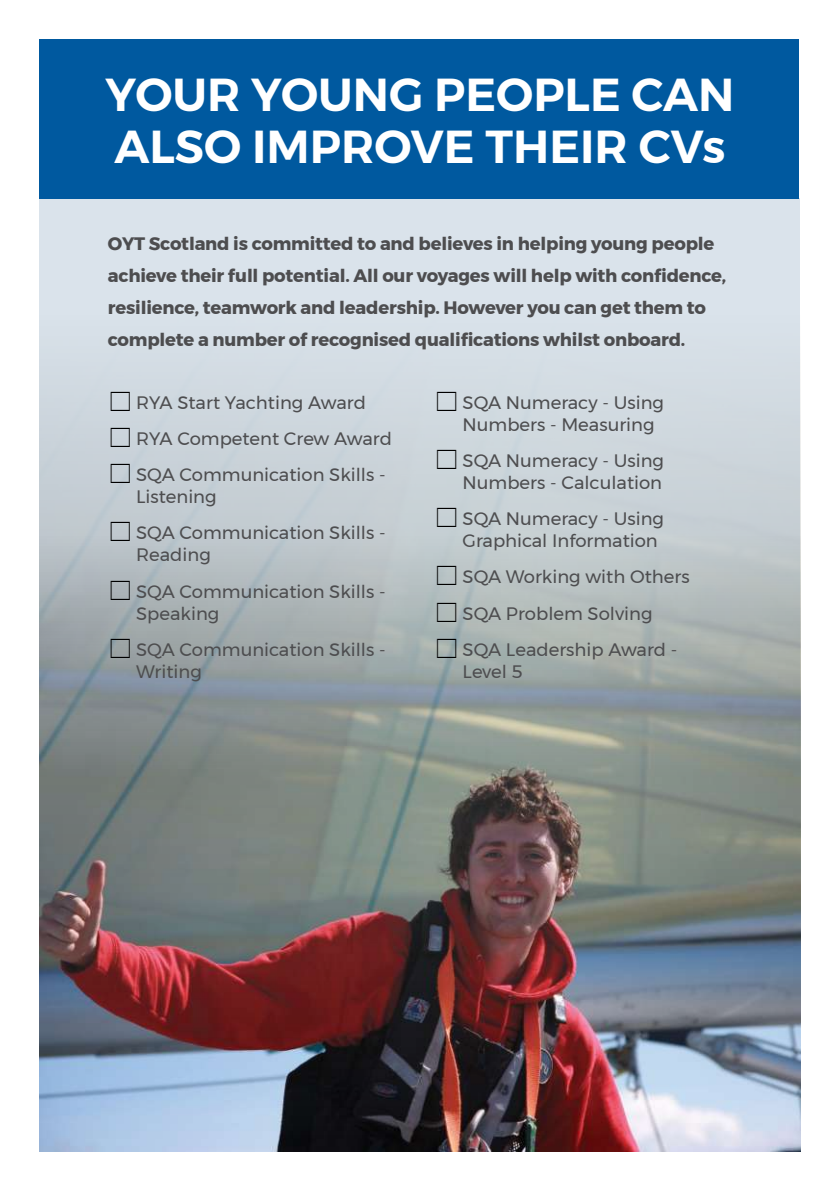
<style>
.page{position:relative;width:840px;height:1191px;background:#fff}
.page>*{position:absolute;margin:0;border:0;box-sizing:border-box;transform-origin:0 0}
.t1{font:600 46px/52px "Montserrat";color:#fff}
.t2{font:18px/36.2px "Montserrat";color:#4d4d4f}
.t3{font:700 18px/32px "Montserrat";letter-spacing:-.01em;color:#4d4d4f}
</style>
<div class="page">
<div style="left:40px;top:198px;width:759px;height:953px;background:#dae3eb"></div>
<div style="left:40px;top:40px;width:758px;height:159px;background:#00599f"></div>
<img style="left:40px;top:375px;width:759px;height:776px">
<svg style="left:111px;top:391px;width:19px;height:20px"></svg>
<svg style="left:111px;top:427px;width:19px;height:20px"></svg>
<svg style="left:111px;top:464px;width:19px;height:19px"></svg>
<svg style="left:111px;top:522px;width:19px;height:19px"></svg>
<svg style="left:111px;top:580px;width:19px;height:19px"></svg>
<svg style="left:111px;top:638px;width:19px;height:19px"></svg>
<svg style="left:437px;top:391px;width:19px;height:20px"></svg>
<svg style="left:437px;top:449px;width:19px;height:20px"></svg>
<svg style="left:437px;top:508px;width:19px;height:19px"></svg>
<svg style="left:437px;top:566px;width:19px;height:19px"></svg>
<svg style="left:437px;top:602px;width:19px;height:19px"></svg>
<svg style="left:437px;top:638px;width:19px;height:19px"></svg>
<h1 class="t1" style="left:105px;top:69px;width:630px">YOUR YOUNG PEOPLE CAN<br>ALSO IMPROVE THEIR CVs</h1>
<p class="t3" style="left:108px;top:228px;width:619px">OYT Scotland is committed to and believes in helping young people achieve their full potential. All our voyages will help with confidence, resilience, teamwork and leadership. However you can get them to complete a number of recognised qualifications whilst onboard.</p>
<p class="t2" style="left:136px;top:384px;width:257px">RYA Start Yachting Award<br>RYA Competent Crew Award<br>SQA Communication Skills -</p>
<p class="t2" style="left:136px;top:478px;width:251px">Listening<br>SQA Communication Skills -</p>
<p class="t2" style="left:136px;top:536px;width:251px">Reading<br>SQA Communication Skills -</p>
<p class="t2" style="left:136px;top:595px;width:251px">Speaking<br>SQA Communication Skills -</p>
<p class="t2" style="left:136px;top:653px;width:67px">Writing</p>
<p class="t2" style="left:462px;top:391px;width:203px;line-height:22px">SQA Numeracy - Using<br>Numbers - Measuring</p>
<p class="t2" style="left:462px;top:449px;width:203px;line-height:22px">SQA Numeracy - Using<br>Numbers - Calculation</p>
<p class="t2" style="left:462px;top:507px;width:203px;line-height:22px">SQA Numeracy - Using<br>Graphical Information</p>
<p class="t2" style="left:462px;top:558px;width:228px">SQA Working with Others<br>SQA Problem Solving<br>SQA Leadership Award -</p>
<p class="t2" style="left:462px;top:653px;width:62px">Level 5</p>
</div>
